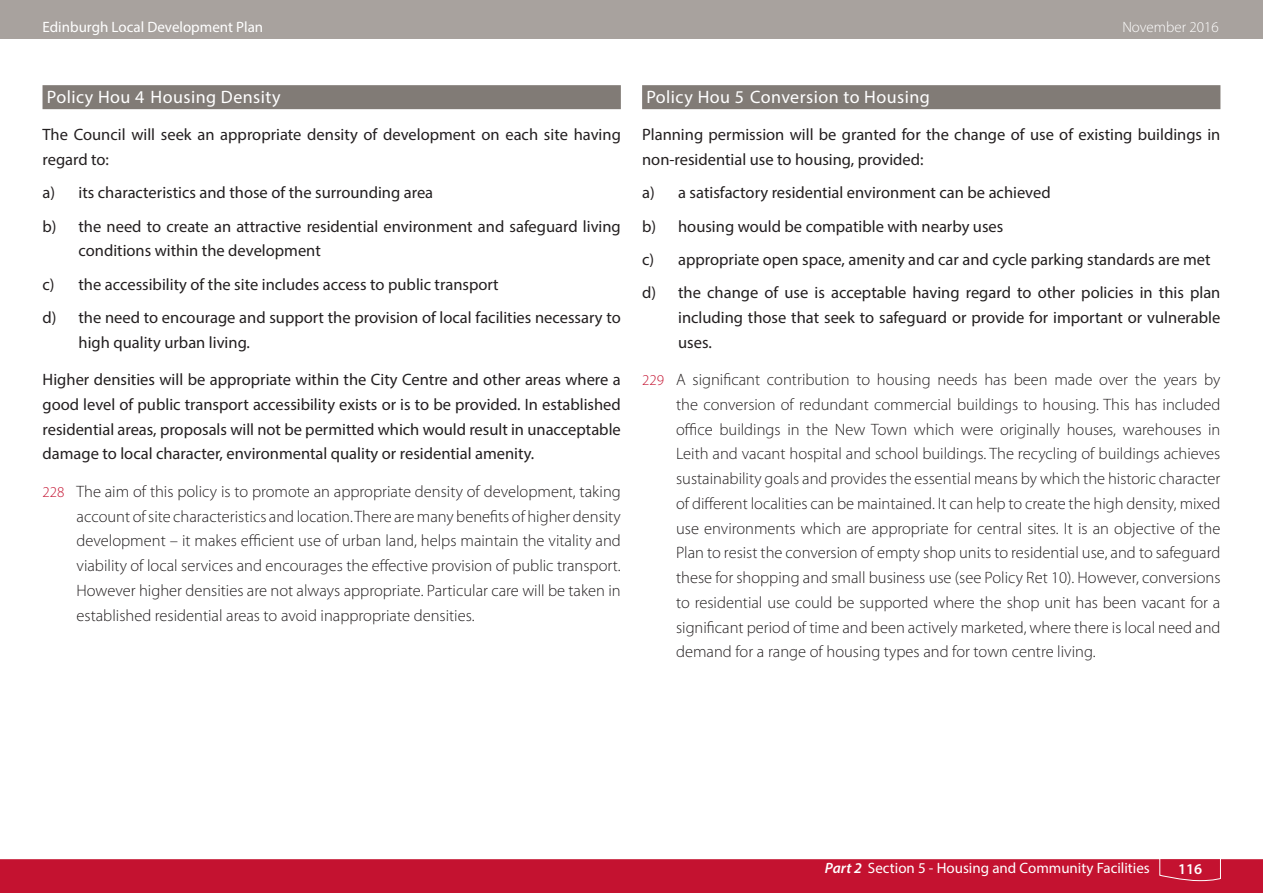
<style>
.page{position:relative;width:1263px;height:893px;background:#fff}
.page>*{position:absolute;margin:0;border:0;box-sizing:border-box;transform-origin:0 0}
.t1{font:18px "Myriad Pro";letter-spacing:.025em;color:#fff}
.t2{font:300 16.5px/24.8px "Myriad Pro";color:#231f20;text-align:justify}
.t3{font:16.5px/24.8px "Myriad Pro";color:#231f20}
.t4{font:15px "Myriad Pro";color:#fff}
.t5{font:300 15px "Myriad Pro";color:#fff}
.t6{font:600 15px "Myriad Pro";color:#fff}
.s1{font-size:15px;color:#c41230}
.s2{font-weight:600;font-style:italic}
</style>
<div class="page">
<div style="left:0;top:859px;width:1263px;height:34px;background:#c41230"></div>
<div style="left:0;top:0;width:1263px;height:38px;background:#a8a29e"></div>
<div style="left:43px;top:85px;width:578px;height:24px;background:#817b76"></div>
<div style="left:642px;top:85px;width:578px;height:24px;background:#817b76"></div>
<svg style="left:0;top:859px;width:1263px;height:22px"></svg>
<p class="t4" style="left:43px;top:17px;width:222px">Edinburgh Local Development Plan</p>
<p class="t5" style="left:1122px;top:18px;width:98px">November 2016</p>
<p class="t1" style="left:47px;top:86px;width:235px">Policy Hou 4 Housing Density</p>
<p class="t3" style="left:43px;top:122px;width:580px">The Council will seek an appropriate density of development on each site having regard to:</p>
<p class="t3" style="left:43px;top:176px;width:580px;line-height:33.3px">a) its characteristics and those of the surrounding area<br>b) the need to create an attractive residential environment and safeguard living</p>
<p class="t3" style="left:43px;top:234px;width:580px;line-height:33.3px;text-indent:36px">conditions within the development<br>c) the accessibility of the site includes access to public transport<br>d) the need to encourage and support the provision of local facilities necessary to</p>
<p class="t3" style="left:79px;top:329px;width:173px">high quality urban living.</p>
<p class="t3" style="left:43px;top:367px;width:580px;text-align:justify">Higher densities will be appropriate within the City Centre and other areas where a good level of public transport accessibility exists or is to be provided. In established residential areas, proposals will not be permitted which would result in unacceptable damage to local character, environmental quality or residential amenity.</p>
<p class="t2" style="left:77px;top:479px;width:546px;text-indent:-34px"><span class="s1">228</span> The aim of this policy is to promote an appropriate density of development, taking account of site characteristics and location. There are many benefits of higher density development – it makes efficient use of urban land, helps maintain the vitality and viability of local services and encourages the effective provision of public transport.<br>However higher densities are not always appropriate. Particular care will be taken in established residential areas to avoid inappropriate densities.</p>
<p class="t1" style="left:646px;top:86px;width:285px">Policy Hou 5 Conversion to Housing</p>
<p class="t3" style="left:642px;top:122px;width:580px">Planning permission will be granted for the change of use of existing buildings in non-residential use to housing, provided:</p>
<p class="t3" style="left:642px;top:176px;width:580px;line-height:33.3px">a) a satisfactory residential environment can be achieved<br>b) housing would be compatible with nearby uses<br>c) appropriate open space, amenity and car and cycle parking standards are met d) the change of use is acceptable having regard to other policies in this plan</p>
<p class="t3" style="left:678px;top:305px;width:544px">including those that seek to safeguard or provide for important or vulnerable uses.</p>
<p class="t2" style="left:676px;top:367px;width:546px;text-indent:-34px"><span class="s1">229</span> A significant contribution to housing needs has been made over the years by the conversion of redundant commercial buildings to housing. This has included office buildings in the New Town which were originally houses, warehouses in Leith and vacant hospital and school buildings. The recycling of buildings achieves sustainability goals and provides the essential means by which the historic character of different localities can be maintained. It can help to create the high density, mixed use environments which are appropriate for central sites. It is an objective of the Plan to resist the conversion of empty shop units to residential use, and to safeguard these for shopping and small business use (see Policy Ret 10). However, conversions to residential use could be supported where the shop unit has been vacant for a significant period of time and been actively marketed, where there is local need and demand for a range of housing types and for town centre living.</p>
<p class="t4" style="left:825px;top:859px;width:326px"><span class="s2">Part 2</span> Section 5 - Housing and Community Facilities</p>
<p class="t6" style="left:1178px;top:859px;width:26px">116</p>
</div>
